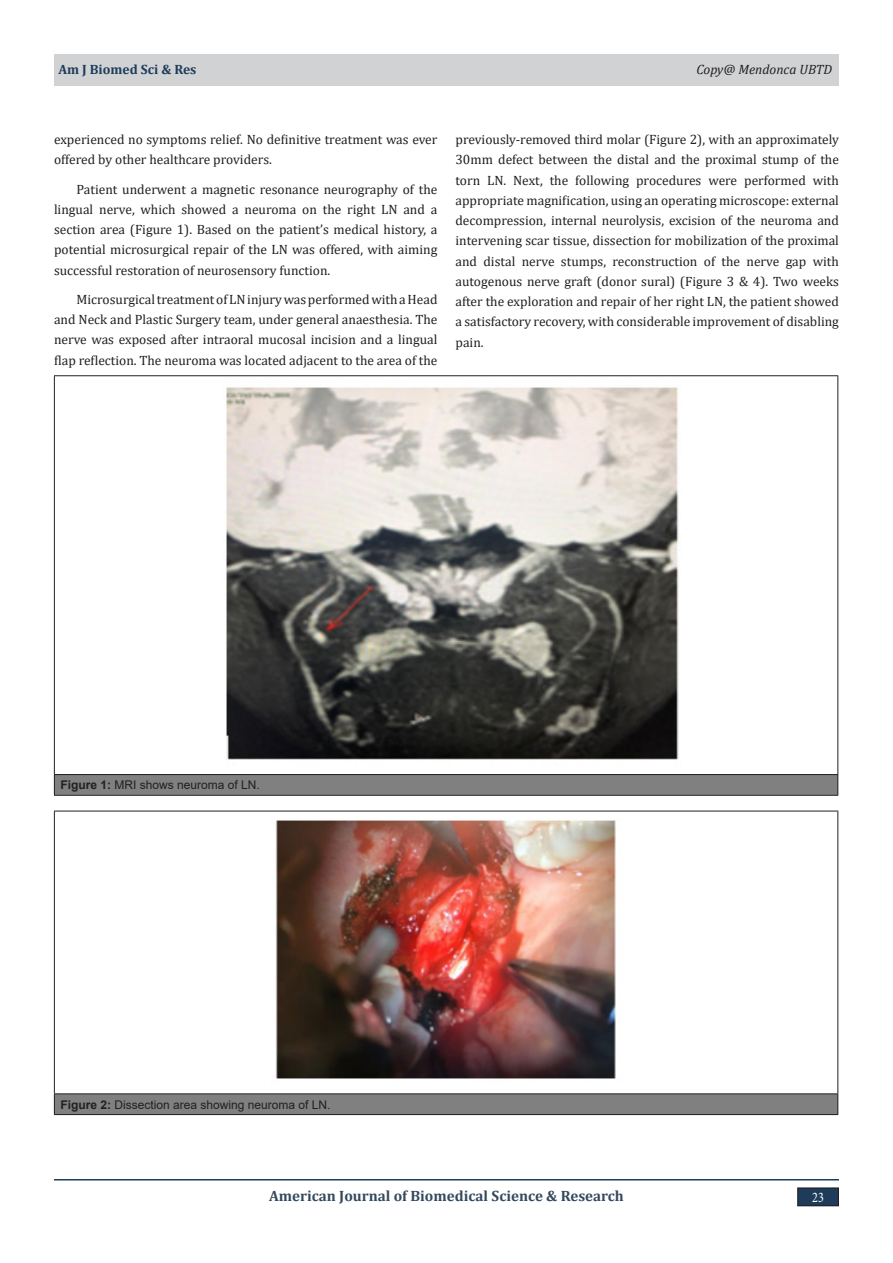
<style>
.page{position:relative;width:893px;height:1263px;background:#fff}
.page>*{position:absolute;margin:0;border:0;box-sizing:border-box;transform-origin:0 0}
.t1{font:700 15px "Cambria";color:#34495e}
.t2{font:14.7px "Minion Pro";color:#fff;scale:.83 1}
.t3{font:13.5px/20.2px "Cambria";color:#231f20;text-align:justify}
.t4{font:italic 13.5px "Cambria";color:#231f20}
.t5{font:700 13.5px "Cambria";color:#1e3c5a}
.t6{font:12px "Arial";color:#231f20}
.s1{font-weight:700}
</style>
<div class="page">
<hr style="left:54px;top:1179px;width:785px;height:1px;background:#1e3c5a">
<div style="left:54px;top:54px;width:785px;height:31px;background:#d1d2d4"></div>
<div style="left:798px;top:1188px;width:40px;height:18px;background:#1e3c5a"></div>
<div style="left:797px;top:1187px;width:42px;height:19px;border:1px solid #231f20"></div>
<div style="left:54px;top:774px;width:784px;height:21px;background:#808080"></div>
<hr style="left:54px;top:375px;width:784px;height:1px;background:#231f20">
<hr style="left:54px;top:376px;width:1px;height:398px;background:#231f20">
<hr style="left:837px;top:376px;width:1px;height:398px;background:#231f20">
<hr style="left:54px;top:774px;width:784px;height:1px;background:#231f20">
<svg style="left:54px;top:775px;width:1px;height:20px"></svg>
<svg style="left:837px;top:775px;width:1px;height:20px"></svg>
<hr style="left:54px;top:795px;width:784px;height:1px;background:#231f20">
<img style="left:226px;top:387px;width:453px;height:373px">
<div style="left:54px;top:1094px;width:784px;height:20px;background:#808080"></div>
<hr style="left:54px;top:811px;width:784px;height:1px;background:#231f20">
<hr style="left:54px;top:811px;width:1px;height:282px;background:#231f20">
<hr style="left:837px;top:811px;width:1px;height:282px;background:#231f20">
<hr style="left:54px;top:1093px;width:784px;height:1px;background:#231f20">
<svg style="left:54px;top:1094px;width:1px;height:20px"></svg>
<svg style="left:837px;top:1094px;width:1px;height:20px"></svg>
<hr style="left:54px;top:1114px;width:784px;height:1px;background:#231f20">
<img style="left:275px;top:820px;width:341px;height:259px">
<p class="t5" style="left:58px;top:59px;width:139px">Am J Biomed Sci &amp; Res</p>
<p class="t4" style="left:696px;top:59px;width:137px">Copy@ Mendonca UBTD</p>
<p class="t3" style="left:54px;top:129px;width:385px">experienced no symptoms relief. No definitive treatment was ever offered by other healthcare providers.</p>
<p class="t3" style="left:54px;top:179px;width:385px;text-indent:22px">Patient underwent a magnetic resonance neurography of the lingual nerve, which showed a neuroma on the right LN and a section area (Figure 1). Based on the patient’s medical history, a potential microsurgical repair of the LN was offered, with aiming successful restoration of neurosensory function.</p>
<p class="t3" style="left:54px;top:289px;width:385px;text-indent:22px">Microsurgical treatment of LN injury was performed with a Head and Neck and Plastic Surgery team, under general anaesthesia. The nerve was exposed after intraoral mucosal incision and a lingual flap reflection. The neuroma was located adjacent to the area of the</p>
<p class="t3" style="left:455px;top:129px;width:385px">previously-removed third molar (Figure 2), with an approximately 30mm defect between the distal and the proximal stump of the torn LN. Next, the following procedures were performed with appropriate magnification, using an operating microscope: external decompression, internal neurolysis, excision of the neuroma and intervening scar tissue, dissection for mobilization of the proximal and distal nerve stumps, reconstruction of the nerve gap with autogenous nerve graft (donor sural) (Figure 3 &amp; 4). Two weeks after the exploration and repair of her right LN, the patient showed a satisfactory recovery, with considerable improvement of disabling pain.</p>
<p class="t6" style="left:60px;top:777px;width:201px"><span class="s1">Figure 1:</span> MRI shows neuroma of LN.</p>
<p class="t6" style="left:60px;top:1096px;width:272px"><span class="s1">Figure 2:</span> Dissection area showing neuroma of LN.</p>
<p class="t1" style="left:269px;top:1185px;width:356px">American Journal of Biomedical Science &amp; Research</p>
<p class="t2" style="left:812px;top:1188px;width:16px">23</p>
</div>
